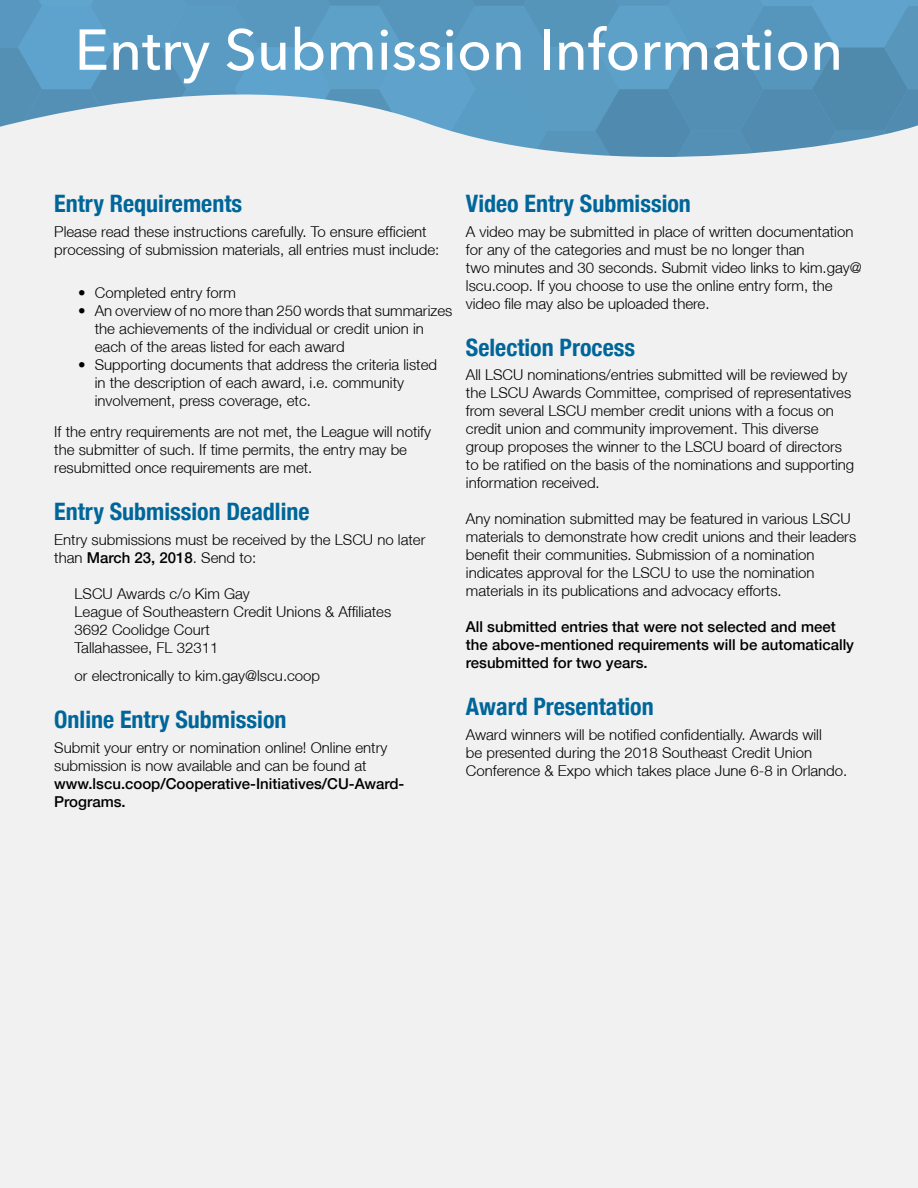
<style>
.page{position:relative;width:918px;height:1188px;background:#fff}
.page>*{position:absolute;margin:0;border:0;box-sizing:border-box;transform-origin:0 0}
.t1{font:500 57px "Avenir Next";color:#fff}
.t2{font:700 condensed 24px "Helvetica Neue";color:#069}
.t3{font:300 15px/18px "Helvetica Neue LT";color:#000}
.t4{font:500 15px/18px "Helvetica Neue LT";color:#000}
.s1{font-weight:500}
</style>
<div class="page">
<svg style="left:0;top:0;width:918px;height:54px;background:#5a9bc2"></svg>
<div style="left:0;top:171px;width:918px;height:1017px;background:#f1f1f2"></div>
<svg style="left:0;top:54px;width:918px;height:117px"></svg>
<h1 class="t1" style="left:75px;top:1px;width:770px">Entry Submission Information</h1>
<h2 class="t2" style="left:54px;top:184px;width:189px">Entry Requirements</h2>
<p class="t3" style="left:54px;top:222px;width:387px">Please read these instructions carefully. To ensure efficient processing of submission materials, all entries must include:</p>
<p class="t3" style="left:78px;top:283px;width:159px">• Completed entry form</p>
<p class="t3" style="left:95px;top:301px;width:359px;text-indent:-16px">• An overview of no more than 250 words that summarizes the achievements of the individual or credit union in each of the areas listed for each award</p>
<p class="t3" style="left:95px;top:355px;width:344px;text-indent:-16px">• Supporting documents that address the criteria listed in the description of each award, i.e. community involvement, press coverage, etc.</p>
<p class="t3" style="left:54px;top:422px;width:378px">If the entry requirements are not met, the League will notify the submitter of such. If time permits, the entry may be resubmitted once requirements are met.</p>
<h2 class="t2" style="left:54px;top:491px;width:257px">Entry Submission Deadline</h2>
<p class="t3" style="left:54px;top:530px;width:373px">Entry submissions must be received by the LSCU no later than <span class="s1">March 23, 2018</span>. Send to:</p>
<p class="t3" style="left:75px;top:584px;width:318px">LSCU Awards c/o Kim Gay<br>League of Southeastern Credit Unions &amp; Affiliates<br>3692 Coolidge Court<br>Tallahassee, FL 32311</p>
<p class="t3" style="left:75px;top:666px;width:247px">or electronically to kim.gay@lscu.coop</p>
<h2 class="t2" style="left:54px;top:699px;width:234px">Online Entry Submission</h2>
<p class="t3" style="left:54px;top:738px;width:335px">Submit your entry or nomination online! Online entry submission is now available and can be found at</p>
<p class="t4" style="left:54px;top:774px;width:352px">www.lscu.coop/Cooperative-Initiatives/CU-Award-<br>Programs.</p>
<h2 class="t2" style="left:466px;top:184px;width:227px">Video Entry Submission</h2>
<p class="t3" style="left:466px;top:222px;width:397px">A video may be submitted in place of written documentation for any of the categories and must be no longer than<br>two minutes and 30 seconds. Submit video links to kim.gay@ lscu.coop. If you choose to use the online entry form, the video file may also be uploaded there.</p>
<h2 class="t2" style="left:466px;top:327px;width:171px">Selection Process</h2>
<p class="t3" style="left:466px;top:366px;width:390px">All LSCU nominations/entries submitted will be reviewed by the LSCU Awards Committee, comprised of representatives from several LSCU member credit unions with a focus on credit union and community improvement. This diverse group proposes the winner to the LSCU board of directors to be ratified on the basis of the nominations and supporting information received.</p>
<p class="t3" style="left:466px;top:510px;width:392px">Any nomination submitted may be featured in various LSCU materials to demonstrate how credit unions and their leaders benefit their communities. Submission of a nomination indicates approval for the LSCU to use the nomination materials in its publications and advocacy efforts.</p>
<p class="t4" style="left:466px;top:618px;width:390px">All submitted entries that were not selected and meet the above-mentioned requirements will be automatically resubmitted for two years.</p>
<h2 class="t2" style="left:466px;top:687px;width:189px">Award Presentation</h2>
<p class="t3" style="left:466px;top:725px;width:383px">Award winners will be notified confidentially. Awards will<br>be presented during the 2018 Southeast Credit Union<br>Conference &amp; Expo which takes place June 6-8 in Orlando.</p>
</div>
